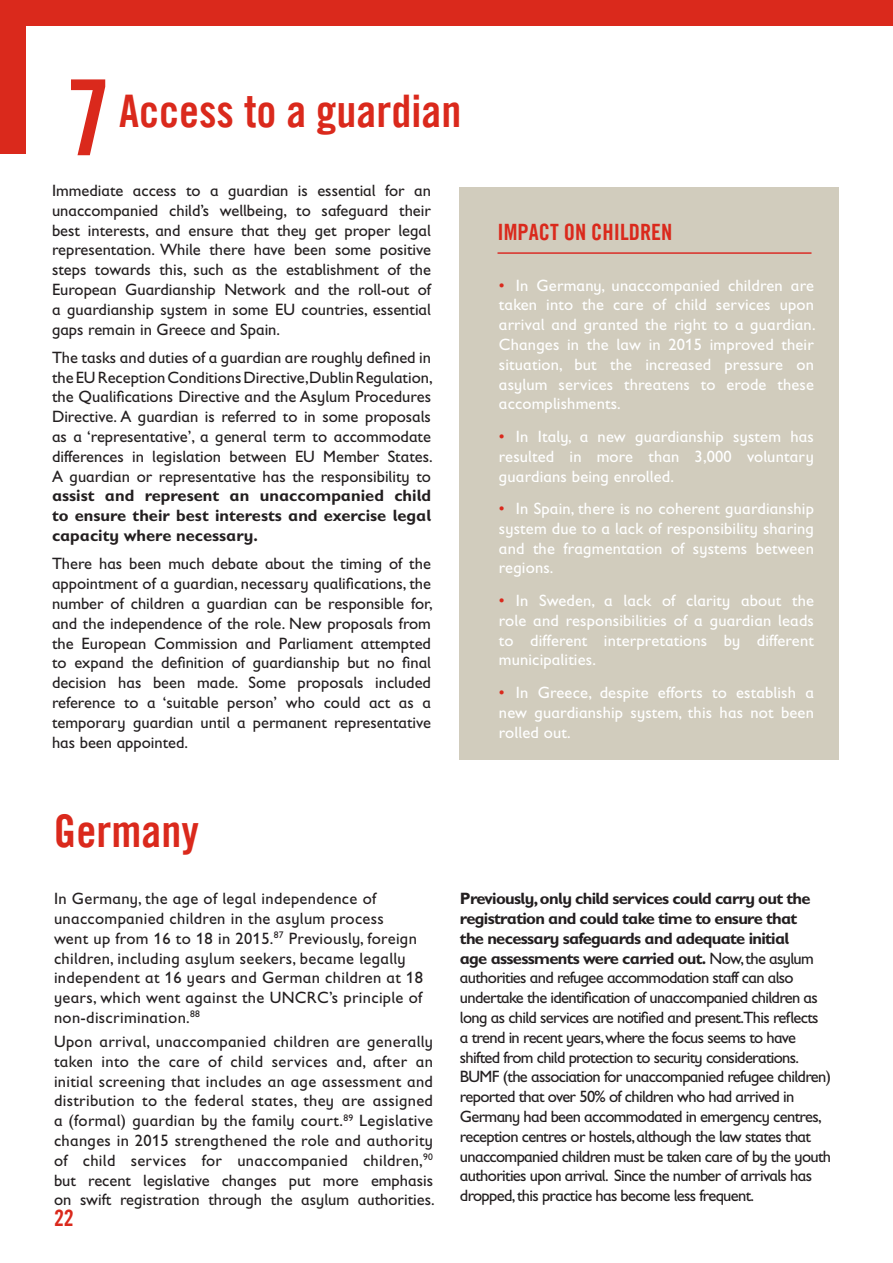
<style>
.page{position:relative;width:893px;height:1263px;background:#fff}
.page>*{position:absolute;margin:0;border:0;box-sizing:border-box;transform-origin:0 0}
.Title2_numering{font:105px "Trade Gothic LT Com Bd Cn 20";color:#da291c}
.Title2_numering-2{font:45px "Trade Gothic LT Com Bd Cn 20";color:#da291c}
.Subheading{font:22.5px "Trade Gothic LT Com Bd Cn 20";color:#da291c}
.Body{font:16.5px/19.8px "Gill Sans Infant Std";letter-spacing:-.04em;color:#231f20;text-align:justify}
.t1{font:16.5px/19.8px "Gill Sans Infant Std";letter-spacing:.01em;color:#fff;text-align:justify}
.Body-2{font:16.5px/19.8px "Gill Sans Infant Std";letter-spacing:.02em;color:#231f20}
.s1{font-weight:700}
.s2{color:#da291c}
</style>
<div class="page">
<div style="left:0;top:0;width:26px;height:153px;background:#da291c"></div>
<div style="left:23px;top:0;width:870px;height:26px;background:#da291c"></div>
<div style="left:459px;top:187px;width:380px;height:572px;background:#d1ccbd"></div>
<hr style="left:497px;top:252px;width:314px;height:2px;background:#da2d26">
<p class="Title2_numering" style="left:65px;top:54px;width:48px">7</p>
<p class="Body" style="left:52px;top:180px;width:381px">Immediate access to a guardian is essential for an unaccompanied child’s wellbeing, to safeguard their best interests, and ensure that they get proper legal representation. While there have been some positive steps towards this, such as the establishment of the European Guardianship Network and the roll-out of a guardianship system in some EU countries, essential gaps remain in Greece and Spain.</p>
<p class="Body" style="left:52px;top:347px;width:382px">The tasks and duties of a guardian are roughly defined in the EU Reception Conditions Directive,Dublin Regulation, the Qualifications Directive and the Asylum Procedures Directive. A guardian is referred to in some proposals as a ‘representative’, a general term to accommodate differences in legislation between EU Member States.<br>A guardian or representative has the responsibility to <span class="s1">assist and represent an unaccompanied child to ensure their best interests and exercise legal capacity where necessary.</span></p>
<p class="Body" style="left:52px;top:554px;width:382px">There has been much debate about the timing of the appointment of a guardian, necessary qualifications, the number of children a guardian can be responsible for, and the independence of the role. New proposals from the European Commission and Parliament attempted to expand the definition of guardianship but no final decision has been made. Some proposals included reference to a ‘suitable person’ who could act as a temporary guardian until a permanent representative has been appointed.</p>
<p class="Title2_numering-2" style="left:119px;top:84px;width:344px">Access to a guardian</p>
<p class="Subheading" style="left:497px;top:218px;width:176px">IMPACT ON CHILDREN</p>
<p class="t1" style="left:499px;top:275px;width:318px"><span class="s2">•</span> In Germany, unaccompanied children are taken into the care of child services upon arrival and granted the right to a guardian.<br>Changes in the law in 2015 improved their situation, but the increased pressure on asylum services threatens to erode these accomplishments.</p>
<p class="t1" style="left:499px;top:426px;width:317px"><span class="s2">•</span> In Italy, a new guardianship system has resulted in more than 3,000 voluntary guardians being enrolled.</p>
<p class="t1" style="left:499px;top:498px;width:317px"><span class="s2">•</span> In Spain, there is no coherent guardianship system due to a lack of responsibility sharing and the fragmentation of systems between regions.</p>
<p class="t1" style="left:499px;top:590px;width:317px"><span class="s2">•</span> In Sweden, a lack of clarity about the role and responsibilities of a guardian leads to different interpretations by different municipalities.</p>
<p class="t1" style="left:499px;top:682px;width:316px"><span class="s2">•</span> In Greece, despite efforts to establish a new guardianship system, this has not been rolled out.</p>
<p class="Title2_numering-2" style="left:54px;top:804px;width:146px">Germany</p>
<p class="Body-2" style="left:54px;top:888px;width:370px">In Germany, the age of legal independence of unaccompanied children in the asylum process<br>went up from 16 to 18 in 2015.<sup>87</sup> Previously, foreign children, including asylum seekers, became legally independent at 16 years and German children at 18 years, which went against the UNCRC’s principle of non-discrimination.<sup>88</sup></p>
<p class="Body" style="left:54px;top:1031px;width:382px">Upon arrival, unaccompanied children are generally taken into the care of child services and, after an initial screening that includes an age assessment and distribution to the federal states, they are assigned a (formal) guardian by the family court.<sup>89</sup> Legislative changes in 2015 strengthened the role and authority of child services for unaccompanied children,<sup>90 </sup>but recent legislative changes put more emphasis on swift registration through the asylum authorities.</p>
<h3 class="Subheading" style="left:54px;top:1204px;width:21px">22</h3>
<p class="Body" style="left:460px;top:888px;width:373px;text-align:left"><span class="s1">Previously, only child services could carry out the registration and could take time to ensure that<br>the necessary safeguards and adequate initial<br>age assessments were carried out.</span> Now, the asylum authorities and refugee accommodation staff can also undertake the identification of unaccompanied children as long as child services are notified and present.This reflects a trend in recent years, where the focus seems to have shifted from child protection to security considerations.<br>BUMF (the association for unaccompanied refugee children) reported that over 50% of children who had arrived in Germany had been accommodated in emergency centres, reception centres or hostels, although the law states that unaccompanied children must be taken care of by the youth authorities upon arrival. Since the number of arrivals has dropped, this practice has become less frequent.</p>
</div>
